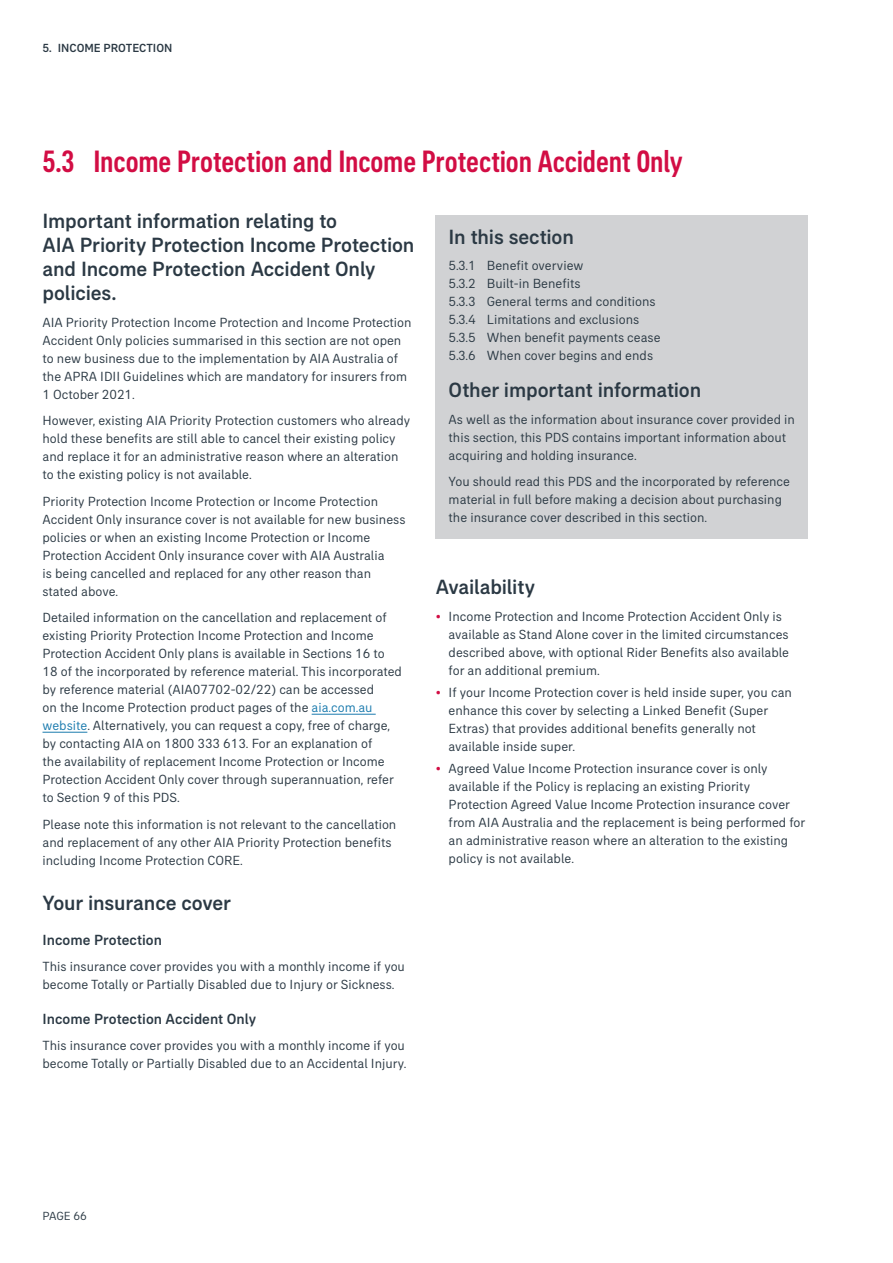
<style>
.page{position:relative;width:893px;height:1263px;background:#fff}
.page>*{position:absolute;margin:0;border:0;box-sizing:border-box;transform-origin:0 0}
.t1{font:500 condensed 31.5px "AIA Everest";letter-spacing:-.005em;color:#d20d44}
.B_head__PDS{font:500 21px/24px "AIA Everest";letter-spacing:-.005em;color:#2b3944}
.D_head__PDS{font:500 15px "AIA Everest";letter-spacing:.005em;color:#2b3944}
.Body_text__PDS__9pt{font:13.5px/18px "AIA Everest";color:#2b3944}
.t2{font:500 12px "AIA Everest";color:#2b3944}
.t3{font:12px "AIA Everest";letter-spacing:-.005em;color:#2b3944}
.s1{color:#1b7bae}
.s2{color:#d20d44}
</style>
<div class="page">
<hr style="left:312px;top:714px;width:64px;height:1px;background:#1b7bae">
<hr style="left:43px;top:732px;width:44px;height:1px;background:#1b7bae">
<div style="left:436px;top:215px;width:372px;height:324px;background:#d1d2d4"></div>
<p class="t2" style="left:43px;top:41px;width:36px">5. Income</p>
<p class="t2" style="left:104px;top:41px;width:15px">Protectio</p>
<p class="t2" style="left:164px;top:41px;width:10px">n</p>
<p class="t1" style="left:43px;top:144px;width:642px">5.3 Income Protection and Income Protection Accident Only</p>
<p class="B_head__PDS" style="left:43px;top:209px;width:373px">Important information relating to<br>AIA Priority Protection Income Protection and Income Protection Accident Only policies.</p>
<p class="Body_text__PDS__9pt" style="left:43px;top:313px;width:371px">AIA Priority Protection Income Protection and Income Protection Accident Only policies summarised in this section are not open to new business due to the implementation by AIA Australia of the APRA IDII Guidelines which are mandatory for insurers from 1 October 2021.</p>
<p class="Body_text__PDS__9pt" style="left:43px;top:412px;width:369px">However, existing AIA Priority Protection customers who already hold these benefits are still able to cancel their existing policy and replace it for an administrative reason where an alteration to the existing policy is not available.</p>
<p class="Body_text__PDS__9pt" style="left:43px;top:492px;width:364px">Priority Protection Income Protection or Income Protection Accident Only insurance cover is not available for new business policies or when an existing Income Protection or Income Protection Accident Only insurance cover with AIA Australia<br>is being cancelled and replaced for any other reason than stated above.</p>
<p class="Body_text__PDS__9pt" style="left:43px;top:609px;width:361px">Detailed information on the cancellation and replacement of existing Priority Protection Income Protection and Income Protection Accident Only plans is available in Sections 16 to 18 of the incorporated by reference material. This incorporated by reference material (AIA07702-02/22) can be accessed<br>on the Income Protection product pages of the <span class="s1">aia.com.au website</span>. Alternatively, you can request a copy, free of charge, by contacting AIA on 1800 333 613. For an explanation of<br>the availability of replacement Income Protection or Income Protection Accident Only cover through superannuation, refer to Section 9 of this PDS.</p>
<p class="Body_text__PDS__9pt" style="left:43px;top:815px;width:355px">Please note this information is not relevant to the cancellation and replacement of any other AIA Priority Protection benefits including Income Protection CORE.</p>
<p class="B_head__PDS" style="left:43px;top:891px;width:190px">Your insurance cover</p>
<p class="D_head__PDS" style="left:43px;top:931px;width:121px">Income Protection</p>
<p class="Body_text__PDS__9pt" style="left:43px;top:957px;width:364px">This insurance cover provides you with a monthly income if you become Totally or Partially Disabled due to Injury or Sickness.</p>
<p class="D_head__PDS" style="left:43px;top:1010px;width:215px">Income Protection Accident Only</p>
<p class="Body_text__PDS__9pt" style="left:43px;top:1036px;width:366px">This insurance cover provides you with a monthly income if you become Totally or Partially Disabled due to an Accidental Injury.</p>
<p class="B_head__PDS" style="left:449px;top:224px;width:127px">In this section</p>
<p class="Body_text__PDS__9pt" style="left:449px;top:256px;width:136px">5.3.1 Benefit overview</p>
<p class="Body_text__PDS__9pt" style="left:449px;top:274px;width:133px">5.3.2 Built-in Benefits</p>
<p class="Body_text__PDS__9pt" style="left:449px;top:292px;width:209px">5.3.3 General terms and conditions</p>
<p class="Body_text__PDS__9pt" style="left:449px;top:310px;width:192px">5.3.4 Limitations and exclusions</p>
<p class="Body_text__PDS__9pt" style="left:449px;top:328px;width:213px">5.3.5 When benefit payments cease</p>
<p class="Body_text__PDS__9pt" style="left:449px;top:346px;width:206px">5.3.6 When cover begins and ends</p>
<p class="B_head__PDS" style="left:449px;top:377px;width:254px">Other important information</p>
<p class="Body_text__PDS__9pt" style="left:449px;top:410px;width:348px">As well as the information about insurance cover provided in this section, this PDS contains important information about acquiring and holding insurance.</p>
<p class="Body_text__PDS__9pt" style="left:449px;top:472px;width:343px">You should read this PDS and the incorporated by reference material in full before making a decision about purchasing the insurance cover described in this section.</p>
<p class="B_head__PDS" style="left:436px;top:574px;width:101px">Availability</p>
<p class="Body_text__PDS__9pt" style="left:449px;top:607px;width:342px;text-indent:-13px"><span class="s2">•</span> Income Protection and Income Protection Accident Only is available as Stand Alone cover in the limited circumstances described above, with optional Rider Benefits also available for an additional premium.</p>
<p class="Body_text__PDS__9pt" style="left:449px;top:683px;width:345px;text-indent:-13px"><span class="s2">•</span> If your Income Protection cover is held inside super, you can enhance this cover by selecting a Linked Benefit (Super Extras) that provides additional benefits generally not available inside super.</p>
<p class="Body_text__PDS__9pt" style="left:449px;top:759px;width:358px;text-indent:-13px"><span class="s2">•</span> Agreed Value Income Protection insurance cover is only available if the Policy is replacing an existing Priority Protection Agreed Value Income Protection insurance cover from AIA Australia and the replacement is being performed for an administrative reason where an alteration to the existing policy is not available.</p>
<p class="t3" style="left:43px;top:1209px;width:46px">PAGE 66</p>
</div>
